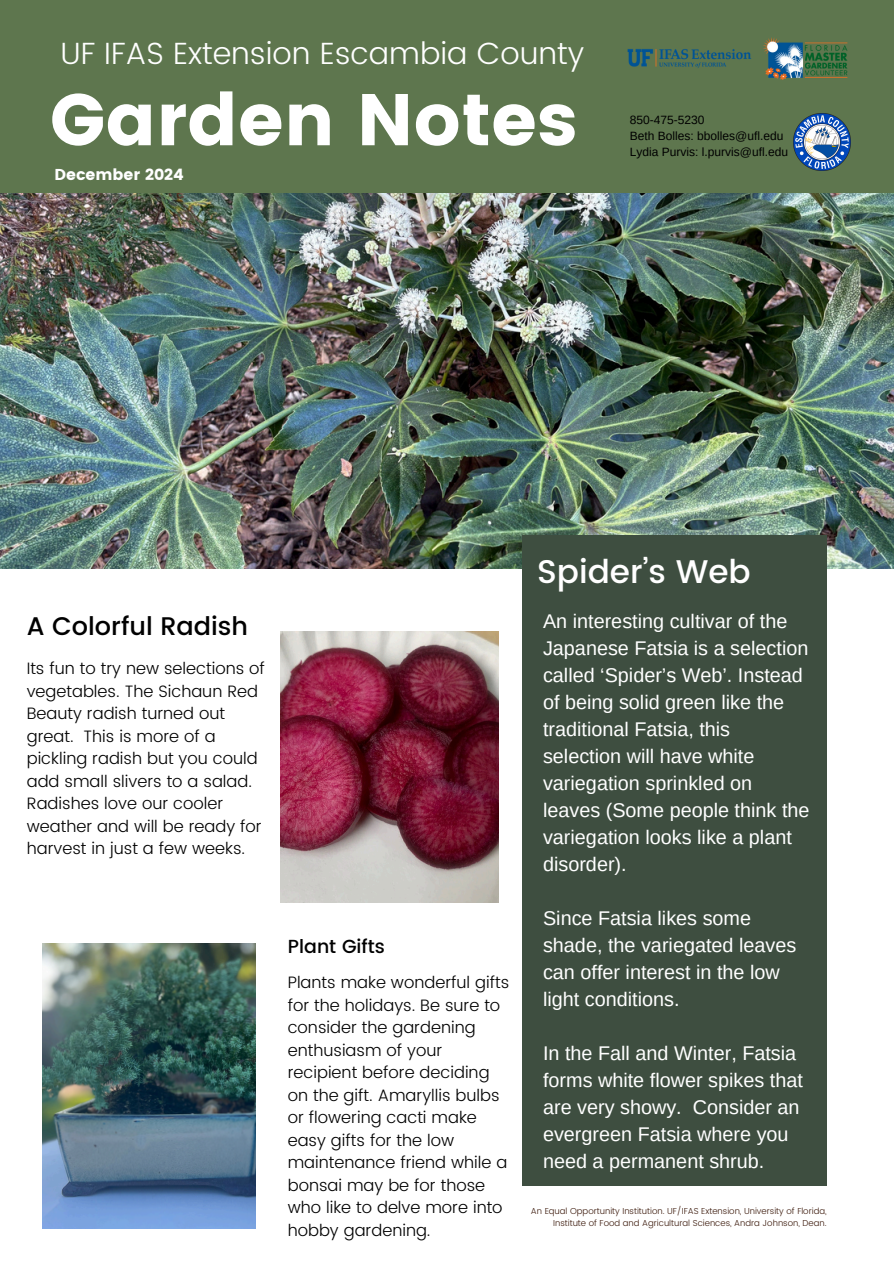
<style>
.page{position:relative;width:894px;height:1264px;background:#fff}
.page>*{position:absolute;margin:0;border:0;box-sizing:border-box;transform-origin:0 0}
.t1{font:72.75px "Poppins";color:#fff}
.t2{font:500 32.7px "Poppins";color:#fff}
.t3{font:300 30.75px "Poppins";color:#fff}
.t4{font:500 25.5px "Poppins";color:#000}
.t5{font:19.8px/27px "Arimo";color:#fff}
.t6{font:500 18.9px "Poppins";color:#000}
.t7{font:300 16.5px/22.5px "Poppins";color:#000}
.t8{font:15.75px "Poppins";color:#fff}
.t9{font:12px "Arimo";color:#000}
.t10{font:300 8.7px/11.6px "Poppins";color:#3c1a0c;text-align:right}
</style>
<div class="page">
<img style="left:0;top:193px;width:893px;height:376px">
<img style="left:42px;top:943px;width:213px;height:285px">
<img style="left:281px;top:631px;width:217px;height:272px">
<div style="left:0;top:0;width:893px;height:193px;background:#5e764e"></div>
<div style="left:522px;top:535px;width:304px;height:651px;background:#3e4e40"></div>
<img style="left:793px;top:113px;width:57px;height:58px">
<img style="left:627px;top:37px;width:221px;height:43px">
<p class="t3" style="left:61px;top:35px;width:525px">UF IFAS Extension Escambia County</p>
<p class="t1" style="left:50px;top:78px;width:529px">Garden Notes</p>
<p class="t8" style="left:54px;top:165px;width:131px">December 2024</p>
<h6 class="t9" style="left:629px;top:113px;width:76px">850-475-5230</h6>
<h6 class="t9" style="left:629px;top:129px;width:155px">Beth Bolles: bbolles@ufl.edu</h6>
<h6 class="t9" style="left:629px;top:145px;width:160px">Lydia Purvis: l.purvis@ufl.edu</h6>
<p class="t4" style="left:27px;top:611px;width:223px">A Colorful Radish</p>
<p class="t7" style="left:27px;top:657px;width:240px">Its fun to try new selections of vegetables. The Sichaun Red<br>Beauty radish turned out great. This is more of a pickling radish but you could add small slivers to a salad.<br>Radishes love our cooler weather and will be ready for harvest in just a few weeks.</p>
<p class="t6" style="left:288px;top:935px;width:98px">Plant Gifts</p>
<h2 class="t7" style="left:288px;top:971px;width:223px">Plants make wonderful gifts for the holidays. Be sure to consider the gardening enthusiasm of your recipient before deciding on the gift. Amaryllis bulbs or flowering cacti make easy gifts for the low maintenance friend while a bonsai may be for those who like to delve more into hobby gardening.</h2>
<p class="t2" style="left:537px;top:552px;width:215px">Spider’s Web</p>
<h3 class="t5" style="left:543px;top:607px;width:268px">An interesting cultivar of the<br>Japanese Fatsia is a selection called ‘Spider’s Web’. Instead of being solid green like the traditional Fatsia, this selection will have white variegation sprinkled on leaves (Some people think the variegation looks like a plant disorder).</h3>
<h1 class="t5" style="left:543px;top:904px;width:255px">Since Fatsia likes some shade, the variegated leaves can offer interest in the low light conditions.</h1>
<p class="t5" style="left:543px;top:1039px;width:261px">In the Fall and Winter, Fatsia forms white flower spikes that are very showy. Consider an evergreen Fatsia where you need a permanent shrub.</p>
<p class="t10" style="left:530px;top:1205px;width:297px">An Equal Opportunity Institution. UF/IFAS Extension, University of Florida,<br>Institute of Food and Agricultural Sciences, Andra Johnson, Dean.</p>
</div>
